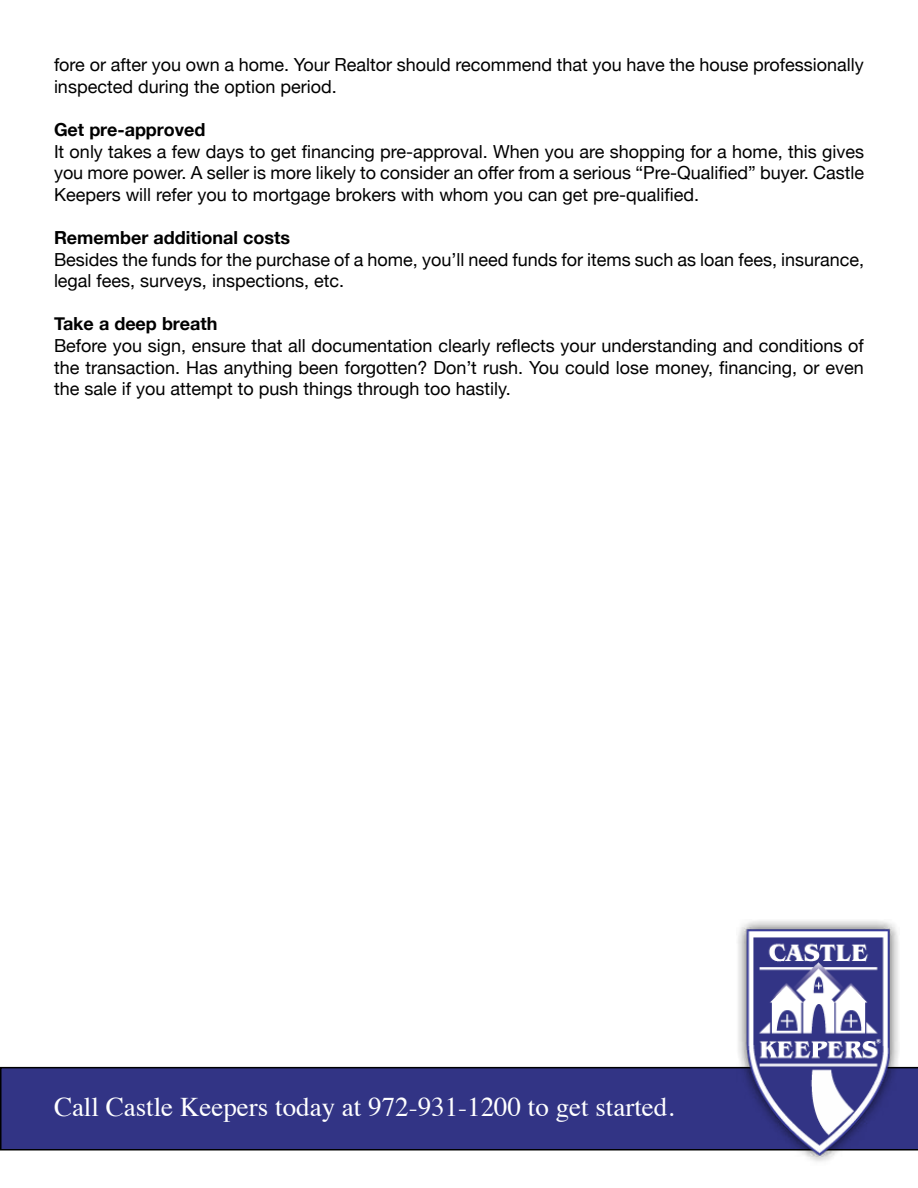
<style>
.page{position:relative;width:918px;height:1188px;background:#fff}
.page>*{position:absolute;margin:0;border:0;box-sizing:border-box;transform-origin:0 0}
.t1{font:27px "Times";color:#fff}
.t2{font:18px/21.6px "Helvetica Neue";color:#000}
.t3{font:700 18px "Helvetica Neue";color:#000}
</style>
<div class="page">
<div style="left:0;top:1067px;width:918px;height:83px;background:#323485"></div>
<img style="left:736px;top:920px;width:164px;height:242px">
<p class="t2" style="left:54px;top:53px;width:811px">fore or after you own a home. Your Realtor should recommend that you have the house professionally inspected during the option period.</p>
<p class="t3" style="left:54px;top:113px;width:153px">Get pre-approved</p>
<p class="t2" style="left:54px;top:139px;width:812px;text-align:justify">It only takes a few days to get financing pre-approval. When you are shopping for a home, this gives you more power. A seller is more likely to consider an offer from a serious “Pre-Qualified” buyer. Castle Keepers will refer you to mortgage brokers with whom you can get pre-qualified.</p>
<p class="t3" style="left:54px;top:221px;width:238px">Remember additional costs</p>
<p class="t2" style="left:54px;top:247px;width:812px">Besides the funds for the purchase of a home, you’ll need funds for items such as loan fees, insurance, legal fees, surveys, inspections, etc.</p>
<p class="t3" style="left:54px;top:308px;width:165px">Take a deep breath</p>
<p class="t2" style="left:54px;top:333px;width:811px;text-align:justify">Before you sign, ensure that all documentation clearly reflects your understanding and conditions of the transaction. Has anything been forgotten? Don’t rush. You could lose money, financing, or even the sale if you attempt to push things through too hastily.</p>
<h1 class="t1" style="left:54px;top:1082px;width:622px">Call Castle Keepers today at 972-931-1200 to get started.</h1>
</div>
